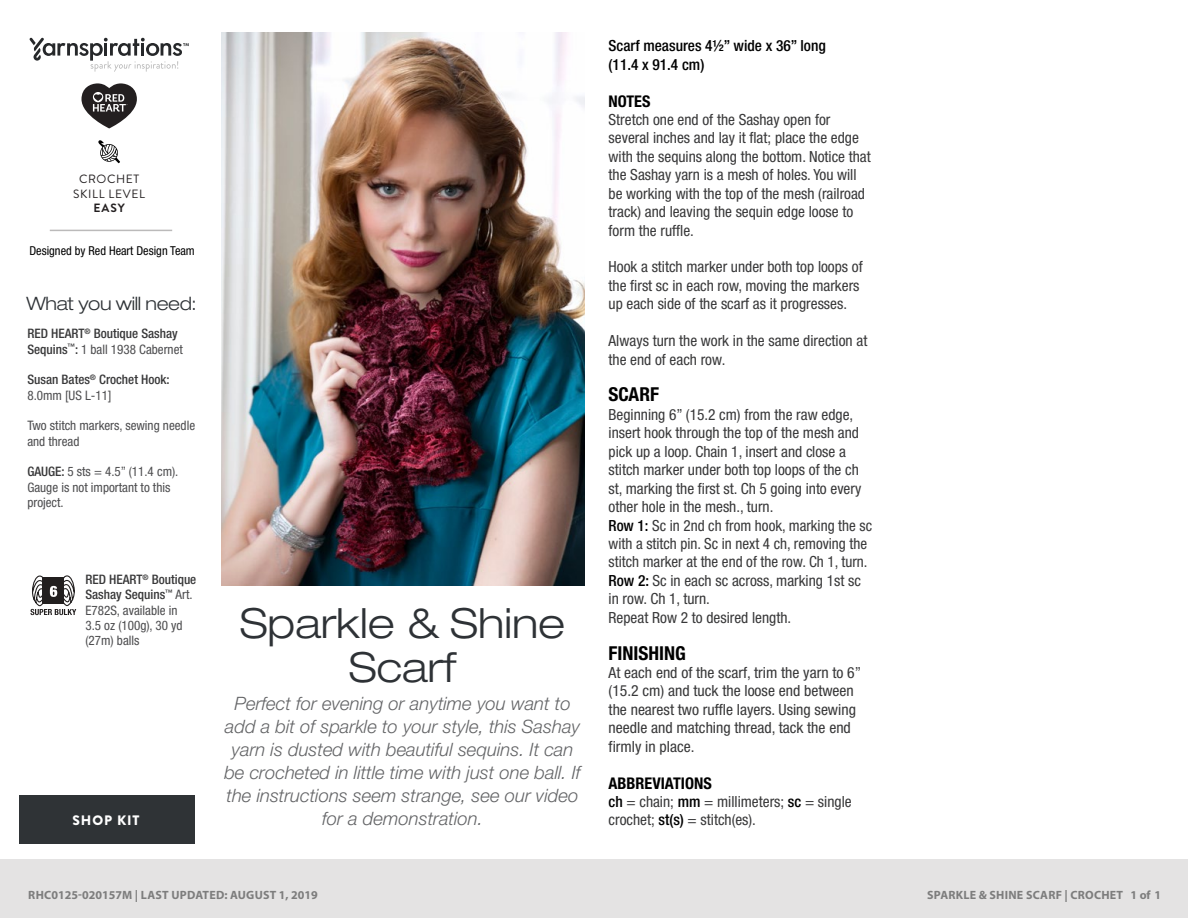
<style>
.page{position:relative;width:1188px;height:918px;background:#fff}
.page>*{position:absolute;margin:0;border:0;box-sizing:border-box;transform-origin:0 0}
.t1{font:300 expanded 41.55px/44.5px "Helvetica Neue LT Std";color:#2e3236;text-align:center}
.t2{font:700 condensed 19.2px "Helvetica Neue LT Std";color:#000}
.t3{font:italic 300 18.45px/23.1px "Helvetica Neue LT Std";color:#636466;text-align:center}
.t4{font:300 expanded 18.45px "Helvetica Neue LT Std";letter-spacing:-.02em;color:#2e3236}
.t5{font:700 condensed 16.2px "Helvetica Neue LT Std";color:#000}
.t6{font:condensed 15.3px/18.5px "Helvetica Neue LT Std";color:#383839}
.t7{font:500 condensed 15.3px/18.5px "Helvetica Neue LT Std";color:#000}
.t8{font:900 13.65px "Brandon Grotesque";letter-spacing:.065em;color:#fff}
.t9{font:condensed 13.05px/15.3px "Helvetica Neue LT Std";color:#4d4d4f}
.t10{font:500 condensed 13.05px/15.3px "Helvetica Neue LT Std";color:#383839}
.t11{font:condensed 12.3px "Helvetica Neue LT Std";color:#000}
.t12{font:700 12px "Myriad Pro";letter-spacing:.02em;color:#7d7d7d}
.Skill_Level{font:12px "Brandon Grotesque";letter-spacing:.05em;color:#231f20}
.Skill_Level-2{font:700 12px "Brandon Grotesque";color:#231f20}
.s1{font-weight:400;color:#4d4d4f}
.s2{font-weight:500;color:#383839}
.s3{font-weight:500;color:#000}
</style>
<div class="page">
<img style="left:221px;top:33px;width:363px;height:553px">
<svg style="left:30px;top:575px;width:46px;height:40px"></svg>
<div style="left:0;top:860px;width:1188px;height:58px;background:#e4e3e3"></div>
<svg style="left:98px;top:140px;width:22px;height:23px"></svg>
<svg style="left:30px;top:38px;width:159px;height:34px"></svg>
<svg style="left:81px;top:83px;width:56px;height:45px"></svg>
<hr style="left:50px;top:230px;width:122px;height:1px;background:#bbbaba">
<div style="left:19px;top:795px;width:175px;height:48px;background:#2f3336"></div>
<p class="Skill_Level" style="left:79px;top:171px;width:62px">CROCHET</p>
<p class="Skill_Level" style="left:73px;top:185px;width:73px">SKILL LEVEL</p>
<p class="Skill_Level-2" style="left:94px;top:200px;width:33px">EASY</p>
<p class="t11" style="left:29px;top:243px;width:167px">Designed by Red Heart Design Team</p>
<p class="t4" style="left:27px;top:292px;width:172px">What you will need:</p>
<p class="t10" style="left:27px;top:326px;width:157px">RED HEART<sup>®</sup> Boutique Sashay<br>Sequins<sup>™</sup>: <span class="s1">1 ball 1938 Cabernet</span></p>
<p class="t10" style="left:27px;top:372px;width:144px">Susan Bates<sup>®</sup> Crochet Hook:<br><span class="s1">8.0mm [US L-11]</span></p>
<p class="t9" style="left:27px;top:418px;width:169px">Two stitch markers, sewing needle and thread</p>
<p class="t9" style="left:27px;top:464px;width:153px"><span class="s2">GAUGE:</span> 5 sts = 4.5” (11.4 cm).<br>Gauge is not important to this project.</p>
<p class="t9" style="left:85px;top:572px;width:112px"><span class="s2">RED HEART</span><sup>®</sup> <span class="s2">Boutique<br>Sashay Sequins</span><sup>™</sup> Art.<br>E782S, available in<br>3.5 oz (100g), 30 yd (27m) balls</p>
<p class="t8" style="left:72px;top:810px;width:69px">SHOP KIT</p>
<p class="t1" style="left:240px;top:600px;width:327px">Sparkle &amp; Shine<br>Scarf</p>
<p class="t3" style="left:224px;top:692px;width:358px">Perfect for evening or anytime you want to add a bit of sparkle to your style, this Sashay yarn is dusted with beautiful sequins. It can be crocheted in little time with just one ball. If the instructions seem strange, see our video for a demonstration.</p>
<p class="t12" style="left:28px;top:887px;width:291px">RHC0125-020157M | LAST UPDATED: AUGUST 1, 2019</p>
<p class="t7" style="left:609px;top:36px;width:219px">Scarf measures 4½” wide x 36” long (11.4 x 91.4 cm)</p>
<p class="t5" style="left:609px;top:91px;width:43px">NOTES</p>
<p class="t6" style="left:609px;top:110px;width:264px">Stretch one end of the Sashay open for several inches and lay it flat; place the edge with the sequins along the bottom. Notice that the Sashay yarn is a mesh of holes. You will be working with the top of the mesh (railroad track) and leaving the sequin edge loose to form the ruffle.</p>
<p class="t6" style="left:609px;top:258px;width:256px">Hook a stitch marker under both top loops of the first sc in each row, moving the markers up each side of the scarf as it progresses.</p>
<p class="t6" style="left:609px;top:331px;width:260px">Always turn the work in the same direction at the end of each row.</p>
<p class="t2" style="left:609px;top:383px;width:52px">SCARF</p>
<p class="t6" style="left:609px;top:405px;width:265px">Beginning 6” (15.2 cm) from the raw edge, insert hook through the top of the mesh and pick up a loop. Chain 1, insert and close a stitch marker under both top loops of the ch st, marking the first st. Ch 5 going into every other hole in the mesh., turn.<br><span class="s3">Row 1:</span> Sc in 2nd ch from hook, marking the sc with a stitch pin. Sc in next 4 ch, removing the stitch marker at the end of the row. Ch 1, turn.<br><span class="s3">Row 2:</span> Sc in each sc across, marking 1st sc in row. Ch 1, turn.<br>Repeat Row 2 to desired length.</p>
<p class="t2" style="left:609px;top:641px;width:79px">FINISHING</p>
<p class="t6" style="left:609px;top:663px;width:254px">At each end of the scarf, trim the yarn to 6” (15.2 cm) and tuck the loose end between the nearest two ruffle layers. Using sewing needle and matching thread, tack the end firmly in place.</p>
<p class="t5" style="left:609px;top:773px;width:105px">ABBREVIATIONS</p>
<p class="t6" style="left:609px;top:792px;width:245px"><span class="s3">ch</span> = chain; <span class="s3">mm</span> = millimeters; <span class="s3">sc</span> = single crochet; <span class="s3">st(s)</span> = stitch(es).</p>
<p class="t12" style="left:927px;top:887px;width:235px">SPARKLE &amp; SHINE SCARF | CROCHET 1 of 1</p>
</div>
